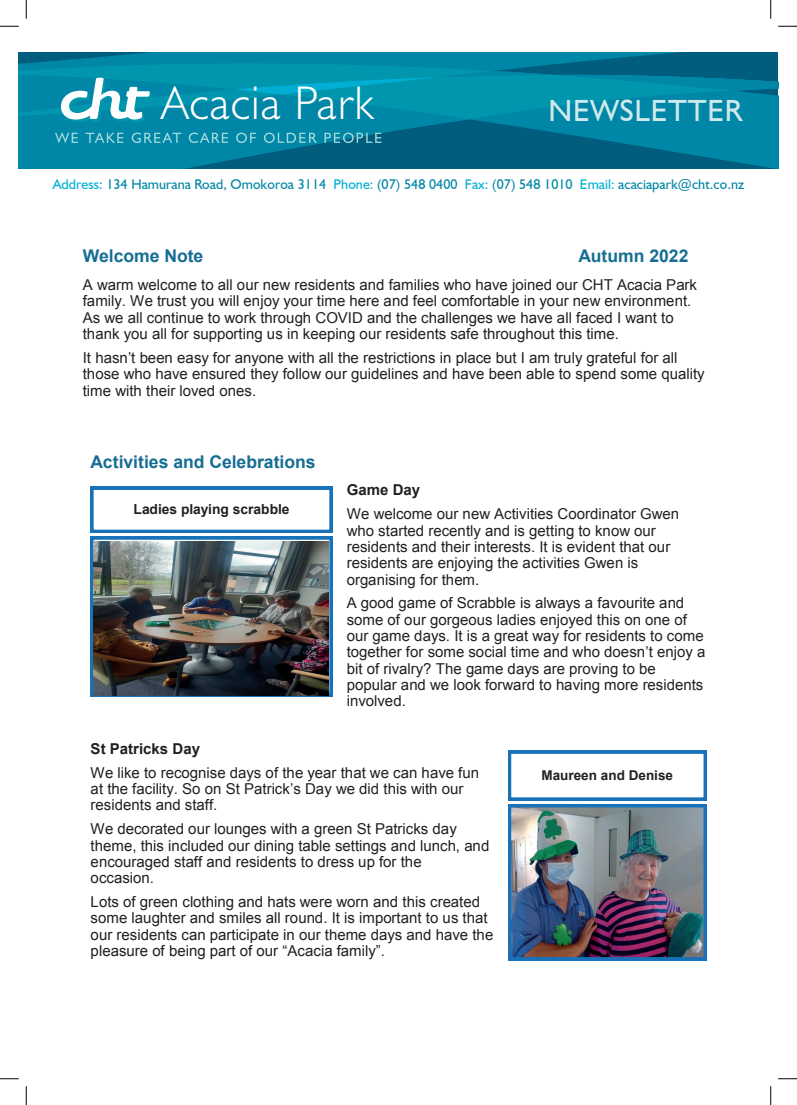
<style>
.page{position:relative;width:797px;height:1105px;background:#fff}
.page>*{position:absolute;margin:0;border:0;box-sizing:border-box;transform-origin:0 0}
.t1{font:300 47.5px "Humanist 521 BT";letter-spacing:.025em;color:#fff}
.t2{font:30.62px "Humanist 521 BT";letter-spacing:.025em;color:#ceeaeb}
.t3{font:700 17.5px "Arial";color:#166d93}
.t4{font:15px/16.4px "Arial";color:#231f20}
.t5{font:700 15px "Arial";color:#231f20}
.t6{font:14px "Humanist 521 BT";letter-spacing:.005em;color:#0086a6}
.t7{font:700 13.75px "Arial";color:#231f20}
.t8{font:700 13.5px "Arial";color:#231f20}
.s1{color:#00afd3}
</style>
<div class="page">
<svg style="left:19px;top:52px;width:759px;height:7px;background:#007999"></svg>
<svg style="left:19px;top:59px;width:759px;height:110px;background:#0683a1"></svg>
<svg style="left:90px;top:537px;width:242px;height:159px;background:#418bc6"></svg>
<svg style="left:90px;top:487px;width:242px;height:46px"></svg>
<img style="left:508px;top:751px;width:198px;height:209px">
<img style="left:93px;top:541px;width:236px;height:155px">
<svg style="left:0;top:25px;width:19px;height:2px"></svg>
<svg style="left:778px;top:25px;width:19px;height:2px"></svg>
<svg style="left:0;top:1078px;width:19px;height:1px"></svg>
<svg style="left:778px;top:1078px;width:19px;height:1px"></svg>
<svg style="left:25px;top:0;width:2px;height:19px"></svg>
<svg style="left:25px;top:1086px;width:2px;height:19px"></svg>
<svg style="left:770px;top:0;width:1px;height:19px"></svg>
<svg style="left:770px;top:1086px;width:1px;height:19px"></svg>
<h1 class="t1" style="left:162px;top:74px;width:214px">Acacia Park</h1>
<h2 class="t2" style="left:548px;top:91px;width:195px">NEWSLETTER</h2>
<p class="t6" style="left:53px;top:176px;width:693px"><span class="s1">Address:</span> 134 Hamurana Road, Omokoroa 3114 <span class="s1">Phone:</span> (07) 548 0400 <span class="s1">Fax:</span> (07) 548 1010 <span class="s1">Email:</span> acaciapark@cht.co.nz</p>
<p class="t3" style="left:83px;top:244px;width:122px">Welcome Note</p>
<p class="t3" style="left:578px;top:244px;width:111px">Autumn 2022</p>
<p class="t4" style="left:83px;top:277px;width:615px">A warm welcome to all our new residents and families who have joined our CHT Acacia Park family. We trust you will enjoy your time here and feel comfortable in your new environment.<br>As we all continue to work through COVID and the challenges we have all faced I want to thank you all for supporting us in keeping our residents safe throughout this time.</p>
<p class="t4" style="left:83px;top:349px;width:623px">It hasn’t been easy for anyone with all the restrictions in place but I am truly grateful for all those who have ensured they follow our guidelines and have been able to spend some quality time with their loved ones.</p>
<p class="t3" style="left:91px;top:449px;width:226px">Activities and Celebrations</p>
<p class="t7" style="left:134px;top:500px;width:157px">Ladies playing scrabble</p>
<p class="t5" style="left:347px;top:480px;width:75px">Game Day</p>
<p class="t4" style="left:347px;top:506px;width:334px">We welcome our new Activities Coordinator Gwen who started recently and is getting to know our residents and their interests. It is evident that our residents are enjoying the activities Gwen is organising for them.</p>
<p class="t4" style="left:347px;top:595px;width:360px">A good game of Scrabble is always a favourite and some of our gorgeous ladies enjoyed this on one of our game days. It is a great way for residents to come together for some social time and who doesn’t enjoy a bit of rivalry? The game days are proving to be popular and we look forward to having more residents involved.</p>
<p class="t5" style="left:91px;top:738px;width:111px">St Patricks Day</p>
<p class="t4" style="left:91px;top:764px;width:390px">We like to recognise days of the year that we can have fun at the facility. So on St Patrick’s Day we did this with our residents and staff.</p>
<p class="t4" style="left:91px;top:821px;width:400px">We decorated our lounges with a green St Patricks day theme, this included our dining table settings and lunch, and encouraged staff and residents to dress up for the<br>occasion.</p>
<p class="t4" style="left:91px;top:893px;width:404px">Lots of green clothing and hats were worn and this created some laughter and smiles all round. It is important to us that our residents can participate in our theme days and have the pleasure of being part of our “Acacia family”.</p>
<p class="t8" style="left:541px;top:766px;width:133px">Maureen and Denise</p>
</div>
